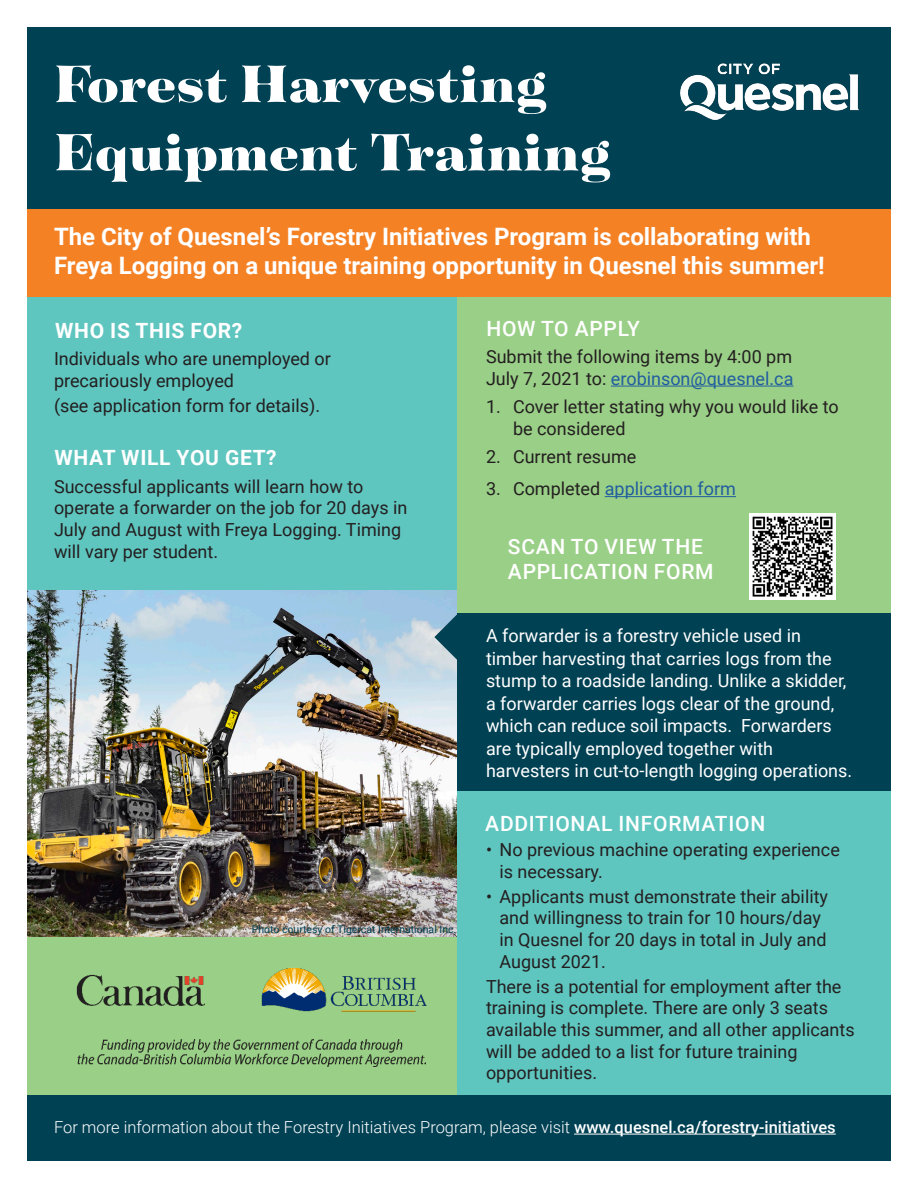
<style>
.page{position:relative;width:918px;height:1188px;background:#fff}
.page>*{position:absolute;margin:0;border:0;box-sizing:border-box;transform-origin:0 0}
.t1{font:900 57px/68.4px "Tenez";color:#fff}
.Body{font:700 24px/28.8px "Roboto";color:#fff}
.Heading_2_w_spacing{font:500 21px/25.2px "Roboto";letter-spacing:.035em;color:#fff}
.Heading_2_w_spacing-2{font:700 21px "Roboto";letter-spacing:.035em;color:#fff}
.Body-2{font:18px/21.6px "Roboto";color:#231f20}
.Body-3{font:18px/22.5px "Roboto";color:#fff}
.t2{font:18px "Roboto";color:#215e9f}
.Body-4{font:300 16.5px "Roboto";color:#fff}
.Body-5{font:10.5px "Roboto";color:#004154}
.s1{color:#215e9f}
.s2{color:#231f20}
.s3{font-weight:500}
</style>
<div class="page">
<img style="left:27px;top:590px;width:431px;height:347px">
<div style="left:27px;top:937px;width:433px;height:160px;background:#9acf87"></div>
<div style="left:458px;top:789px;width:433px;height:315px;background:#5fc5bf"></div>
<div style="left:27px;top:296px;width:433px;height:294px;background:#5fc5bf"></div>
<div style="left:27px;top:27px;width:864px;height:187px;background:#004154"></div>
<div style="left:458px;top:291px;width:433px;height:322px;background:#9acf87"></div>
<div style="left:27px;top:209px;width:864px;height:88px;background:#f58125"></div>
<div style="left:27px;top:1095px;width:864px;height:66px;background:#004154"></div>
<img style="left:680px;top:63px;width:179px;height:57px">
<hr style="left:574px;top:1134px;width:262px;height:1px;background:#fff">
<div style="left:458px;top:613px;width:433px;height:178px;background:#004154"></div>
<hr style="left:611px;top:386px;width:182px;height:1px;background:#215e9f">
<hr style="left:605px;top:496px;width:131px;height:1px;background:#215e9f">
<svg style="left:434px;top:613px;width:24px;height:48px"></svg>
<img style="left:749px;top:513px;width:87px;height:86px">
<img style="left:76px;top:968px;width:351px;height:100px">
<p class="t1" style="left:54px;top:48px;width:558px">Forest Harvesting<br>Equipment Training</p>
<p class="Body" style="left:54px;top:221px;width:772px">The City of Quesnel’s Forestry Initiatives Program is collaborating with<br>Freya Logging on a unique training opportunity in Quesnel this summer!</p>
<p class="Heading_2_w_spacing-2" style="left:55px;top:316px;width:189px">WHO IS THIS FOR?</p>
<p class="Body-2" style="left:54px;top:347px;width:278px">Individuals who are unemployed or precariously employed</p>
<p class="Body-2" style="left:54px;top:395px;width:268px">(see application form for details).</p>
<p class="Heading_2_w_spacing-2" style="left:54px;top:443px;width:224px">WHAT WILL YOU GET?</p>
<p class="Body-2" style="left:54px;top:475px;width:355px">Successful applicants will learn how to operate a forwarder on the job for 20 days in July and August with Freya Logging. Timing will vary per student.</p>
<p class="Body-5" style="left:252px;top:922px;width:206px">Photo courtesy of Tigercat International Inc.</p>
<p class="Heading_2_w_spacing" style="left:486px;top:315px;width:155px">HOW TO APPLY</p>
<p class="Body-2" style="left:486px;top:345px;width:309px">Submit the following items by 4:00 pm<br>July 7, 2021 to: <span class="s1">erobinson@quesnel.ca</span></p>
<p class="Body-2" style="left:513px;top:395px;width:327px;text-indent:-27px">1. Cover letter stating why you would like to be considered</p>
<p class="Body-2" style="left:486px;top:445px;width:152px">2. Current resume</p>
<p class="t2" style="left:486px;top:476px;width:252px"><span class="s2">3. Completed</span> application form</p>
<p class="Heading_2_w_spacing" style="left:508px;top:533px;width:207px">SCAN TO VIEW THE<br>APPLICATION FORM</p>
<p class="Body-3" style="left:486px;top:624px;width:368px">A forwarder is a forestry vehicle used in timber harvesting that carries logs from the stump to a roadside landing. Unlike a skidder, a forwarder carries logs clear of the ground, which can reduce soil impacts. Forwarders are typically employed together with harvesters in cut-to-length logging operations.</p>
<p class="Heading_2_w_spacing" style="left:485px;top:810px;width:281px">ADDITIONAL INFORMATION</p>
<p class="Body-2" style="left:500px;top:838px;width:342px;text-indent:-14px">• No previous machine operating experience is necessary.</p>
<p class="Body-2" style="left:500px;top:885px;width:330px;text-indent:-14px">• Applicants must demonstrate their ability and willingness to train for 10 hours/day in Quesnel for 20 days in total in July and August 2021.</p>
<p class="Body-2" style="left:486px;top:975px;width:370px">There is a potential for employment after the training is complete. There are only 3 seats available this summer, and all other applicants will be added to a list for future training opportunities.</p>
<p class="Body-4" style="left:54px;top:1115px;width:783px">For more information about the Forestry Initiatives Program, please visit <span class="s3">www.quesnel.ca/forestry-initiatives</span></p>
</div>
